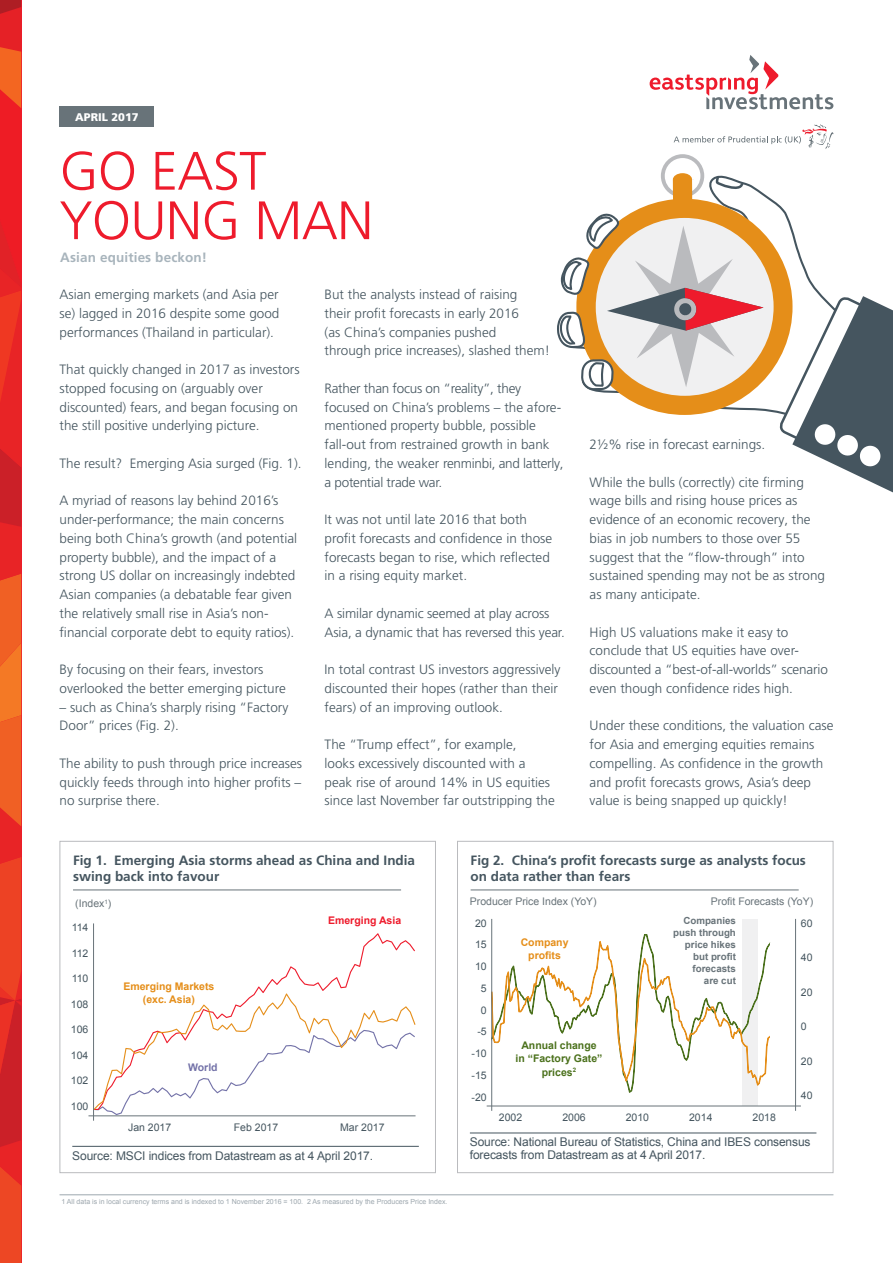
<style>
.page{position:relative;width:893px;height:1263px;background:#fff}
.page>*{position:absolute;margin:0;border:0;box-sizing:border-box;transform-origin:0 0}
.Bodycopy{font:300 54px/49.5px "Frutiger LT Std";letter-spacing:-.01em;color:#ee1b2c}
.Bodycopy-2{font:300 13.5px/18.8px "Frutiger LT Pro";color:#45555f}
.Figure_heading{font:700 13.5px/16.5px "Frutiger LT Pro";color:#45555f}
.Bodycopy-3{font:700 13.5px "Frutiger LT Pro";letter-spacing:.01em;color:#a8b4bc}
.Source{font:12px/12.8px "Arial";letter-spacing:-.01em;color:#45555f}
.Bodycopy-4{font:900 11.1px "Frutiger LT Std";color:#fff}
.t1{font:10.5px "Arial";color:#45555f}
.t2{font:10.5px "Arial";color:#687379}
.t3{font:700 10.5px/13.5px "Arial";color:#e58e19;text-align:center}
.t4{font:700 10.5px/13.5px "Arial";color:#4b711c;text-align:center}
.t5{font:700 10.5px "Arial";color:#ee1b2c}
.t6{font:700 10.5px "Arial";color:#7372a8}
.t7{font:700 9.75px/12px "Arial";color:#687379;text-align:right}
.Footnotes{font:7.05px "Arial";color:#9da7ae}
</style>
<div class="page">
<hr style="left:471px;top:889px;width:328px;height:1px;background:#687379">
<div style="left:457px;top:841px;width:376px;height:332px;border:1px solid #babbbe"></div>
<div style="left:60px;top:107px;width:94px;height:20px;background:#687379"></div>
<svg style="left:0;top:0;width:21px;height:1263px;background:#e73825"></svg>
<div style="left:742px;top:919px;width:15px;height:186px;background:#f0f0f1"></div>
<svg style="left:492px;top:934px;width:278px;height:158px"></svg>
<hr style="left:73px;top:889px;width:328px;height:1px;background:#687379">
<div style="left:60px;top:841px;width:376px;height:332px;border:1px solid #babbbe"></div>
<svg style="left:254px;top:933px;width:161px;height:60px"></svg>
<svg style="left:94px;top:993px;width:322px;height:122px"></svg>
<hr style="left:72px;top:1146px;width:347px;height:1px;background:#45555f">
<hr style="left:470px;top:1132px;width:346px;height:1px;background:#45555f">
<hr style="left:88px;top:1115px;width:328px;height:1px;background:#687379">
<hr style="left:487px;top:1105px;width:314px;height:1px;background:#687379">
<hr style="left:93px;top:923px;width:1px;height:198px;background:#687379">
<hr style="left:491px;top:919px;width:1px;height:192px;background:#687379">
<hr style="left:795px;top:919px;width:1px;height:192px;background:#687379">
<hr style="left:60px;top:1194px;width:773px;height:1px;background:#9da7ae">
<svg style="left:641px;top:196px;width:142px;height:12px"></svg>
<svg style="left:557px;top:208px;width:336px;height:284px"></svg>
<svg style="left:650px;top:55px;width:183px;height:54px"></svg>
<svg style="left:661px;top:124px;width:172px;height:72px"></svg>
<p class="Bodycopy-4" style="left:75px;top:110px;width:65px">APRIL 2017</p>
<p class="Bodycopy" style="left:60px;top:147px;width:315px">GO EAST<br>YOUNG MAN</p>
<p class="Bodycopy-3" style="left:60px;top:249px;width:148px">Asian equities beckon!</p>
<p class="Bodycopy-2" style="left:60px;top:285px;width:221px;text-align:justify">Asian emerging markets (and Asia per se) lagged in 2016 despite some good performances (Thailand in particular).</p>
<p class="Bodycopy-2" style="left:60px;top:360px;width:242px">That quickly changed in 2017 as investors stopped focusing on (arguably over discounted) fears, and began focusing on the still positive underlying picture.</p>
<p class="Bodycopy-2" style="left:60px;top:454px;width:244px">The result? Emerging Asia surged (Fig. 1).</p>
<p class="Bodycopy-2" style="left:60px;top:491px;width:239px">A myriad of reasons lay behind 2016’s under-performance; the main concerns being both China’s growth (and potential property bubble), and the impact of a strong US dollar on increasingly indebted Asian companies (a debatable fear given the relatively small rise in Asia’s non&shy;financial corporate debt to equity ratios).</p>
<p class="Bodycopy-2" style="left:60px;top:660px;width:228px">By focusing on their fears, investors overlooked the better emerging picture</p>
<p class="Bodycopy-2" style="left:60px;top:698px;width:230px">– such as China’s sharply rising “Factory<br>Door” prices (Fig. 2).</p>
<p class="Bodycopy-2" style="left:60px;top:754px;width:244px;text-align:justify">The ability to push through price increases quickly feeds through into higher profits – no surprise there.</p>
<p class="Bodycopy-2" style="left:325px;top:285px;width:227px">But the analysts instead of raising<br>their profit forecasts in early 2016<br>(as China’s companies pushed<br>through price increases), slashed them!</p>
<p class="Bodycopy-2" style="left:325px;top:379px;width:241px">Rather than focus on “reality”, they focused on China’s problems – the afore&shy;mentioned property bubble, possible fall-out from restrained growth in bank lending, the weaker renminbi, and latterly, a potential trade war.</p>
<p class="Bodycopy-2" style="left:325px;top:510px;width:229px">It was not until late 2016 that both profit forecasts and confidence in those forecasts began to rise, which reflected in a rising equity market.</p>
<p class="Bodycopy-2" style="left:325px;top:604px;width:242px">A similar dynamic seemed at play across<br>Asia, a dynamic that has reversed this year.</p>
<p class="Bodycopy-2" style="left:325px;top:660px;width:238px">In total contrast US investors aggressively discounted their hopes (rather than their fears) of an improving outlook.</p>
<p class="Bodycopy-2" style="left:325px;top:735px;width:232px">The “Trump effect”, for example,<br>looks excessively discounted with a peak rise of around 14% in US equities since last November far outstripping the</p>
<p class="Bodycopy-2" style="left:590px;top:435px;width:177px">2½% rise in forecast earnings.</p>
<p class="Bodycopy-2" style="left:590px;top:473px;width:237px">While the bulls (correctly) cite firming wage bills and rising house prices as evidence of an economic recovery, the bias in job numbers to those over 55 suggest that the “flow-through” into sustained spending may not be as strong as many anticipate.</p>
<p class="Bodycopy-2" style="left:590px;top:623px;width:240px">High US valuations make it easy to conclude that US equities have over&shy;discounted a “best-of-all-worlds” scenario even though confidence rides high.</p>
<p class="Bodycopy-2" style="left:590px;top:716px;width:245px">Under these conditions, the valuation case for Asia and emerging equities remains compelling. As confidence in the growth and profit forecasts grows, Asia’s deep value is being snapped up quickly!</p>
<p class="Figure_heading" style="left:73px;top:852px;width:344px">Fig 1. Emerging Asia storms ahead as China and India swing back into favour</p>
<p class="Figure_heading" style="left:471px;top:852px;width:337px">Fig 2. China’s profit forecasts surge as analysts focus on data rather than fears</p>
<p class="t2" style="left:75px;top:897px;width:38px">(Index<sup>1</sup>)</p>
<p class="t2" style="left:470px;top:895px;width:128px">Producer Price Index (YoY)</p>
<p class="t2" style="left:711px;top:895px;width:104px">Profit Forecasts (YoY)</p>
<p class="t1" style="left:72px;top:921px;width:18px">114</p>
<p class="t1" style="left:72px;top:947px;width:18px">112</p>
<p class="t1" style="left:72px;top:972px;width:18px">110</p>
<p class="t1" style="left:71px;top:998px;width:19px">108</p>
<p class="t1" style="left:71px;top:1023px;width:19px">106</p>
<p class="t1" style="left:71px;top:1049px;width:19px">104</p>
<p class="t1" style="left:71px;top:1074px;width:19px">102</p>
<p class="t1" style="left:71px;top:1100px;width:19px">100</p>
<p class="t3" style="left:123px;top:979px;width:93px">Emerging Markets (exc. Asia)</p>
<p class="t6" style="left:188px;top:1061px;width:31px">World</p>
<p class="t5" style="left:328px;top:914px;width:75px">Emerging Asia</p>
<p class="t1" style="left:128px;top:1121px;width:45px">Jan 2017</p>
<p class="t1" style="left:234px;top:1121px;width:46px">Feb 2017</p>
<p class="t1" style="left:340px;top:1121px;width:46px">Mar 2017</p>
<p class="Source" style="left:72px;top:1149px;width:302px">Source: MSCI indices from Datastream as at 4 April 2017.</p>
<p class="Footnotes" style="left:61px;top:1197px;width:387px">1 All data is in local currency terms and is indexed to 1 November 2016 = 100. 2 As measured by the Producers Price Index.</p>
<p class="t1" style="left:475px;top:917px;width:13px">20</p>
<p class="t1" style="left:475px;top:939px;width:13px">15</p>
<p class="t1" style="left:475px;top:960px;width:13px">10</p>
<p class="t1" style="left:481px;top:982px;width:7px">5</p>
<p class="t1" style="left:481px;top:1004px;width:7px">0</p>
<p class="t1" style="left:477px;top:1026px;width:11px">-5</p>
<p class="t1" style="left:471px;top:1047px;width:17px">-10</p>
<p class="t1" style="left:471px;top:1069px;width:17px">-15</p>
<p class="t1" style="left:471px;top:1091px;width:17px">-20</p>
<p class="t3" style="left:521px;top:935px;width:49px">Company</p>
<p class="t3" style="left:528px;top:949px;width:34px">profits</p>
<p class="t4" style="left:515px;top:1038px;width:88px">Annual change in “Factory Gate”</p>
<p class="t4" style="left:542px;top:1065px;width:36px">prices<sup>2</sup></p>
<p class="t7" style="left:673px;top:914px;width:64px">Companies push through price hikes but profit forecasts<br>are cut</p>
<p class="t1" style="left:499px;top:1111px;width:25px">2002</p>
<p class="t1" style="left:562px;top:1111px;width:25px">2006</p>
<p class="t1" style="left:626px;top:1111px;width:25px">2010</p>
<p class="t1" style="left:689px;top:1111px;width:25px">2014</p>
<p class="t1" style="left:752px;top:1111px;width:25px">2018</p>
<p class="t1" style="left:801px;top:917px;width:13px">60</p>
<p class="t1" style="left:801px;top:951px;width:13px">40</p>
<p class="t1" style="left:801px;top:986px;width:13px">20</p>
<p class="t1" style="left:801px;top:1020px;width:7px">0</p>
<p class="t1" style="left:801px;top:1055px;width:13px">20</p>
<p class="t1" style="left:801px;top:1089px;width:13px">40</p>
<p class="Source" style="left:470px;top:1136px;width:342px">Source: National Bureau of Statistics, China and IBES consensus forecasts from Datastream as at 4 April 2017.</p>
</div>
